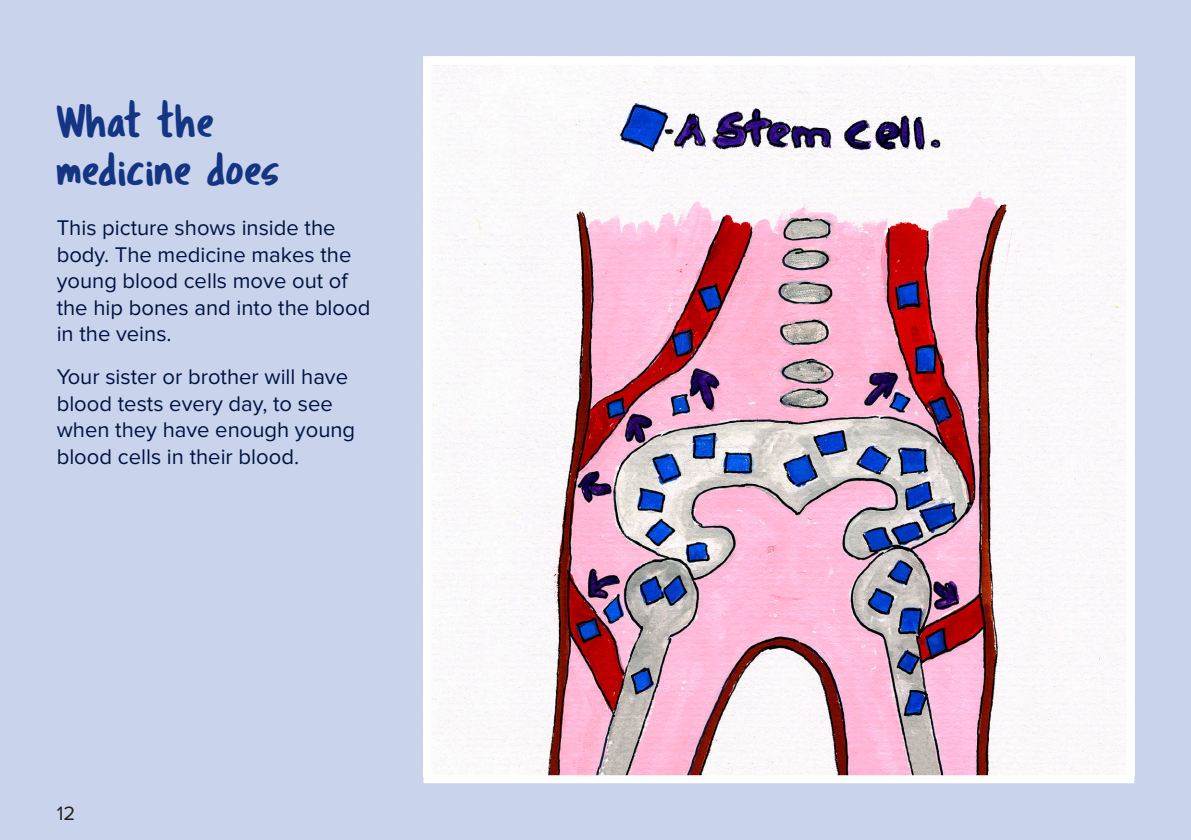
<style>
.page{position:relative;width:1191px;height:840px;background:#fff}
.page>*{position:absolute;margin:0;border:0;box-sizing:border-box;transform-origin:0 0}
.Internal_Page_Headin{font:48px/48px "Tragic Marker";color:#133583}
.Body_copy__Regular{font:22px/26.4px "Proxima Nova";color:#001443}
.t1{font:20px "Proxima Nova";color:#231f20}
</style>
<div class="page">
<div style="left:0;top:0;width:1191px;height:839px;background:#c9d3eb"></div>
<img style="left:432px;top:66px;width:693px;height:707px">
<div style="left:423px;top:57px;width:711px;height:725px;border:8px solid #fff"></div>
<img style="left:607px;top:91px;width:343px;height:74px">
<p class="Internal_Page_Headin" style="left:57px;top:96px;width:226px">What the medicine does</p>
<p class="Body_copy__Regular" style="left:57px;top:215px;width:315px">This picture shows inside the body. The medicine makes the young blood cells move out of the hip bones and into the blood in the veins.</p>
<p class="Body_copy__Regular" style="left:57px;top:364px;width:300px">Your sister or brother will have blood tests every day, to see when they have enough young blood cells in their blood.</p>
<p class="t1" style="left:57px;top:800px;width:20px">12</p>
</div>
